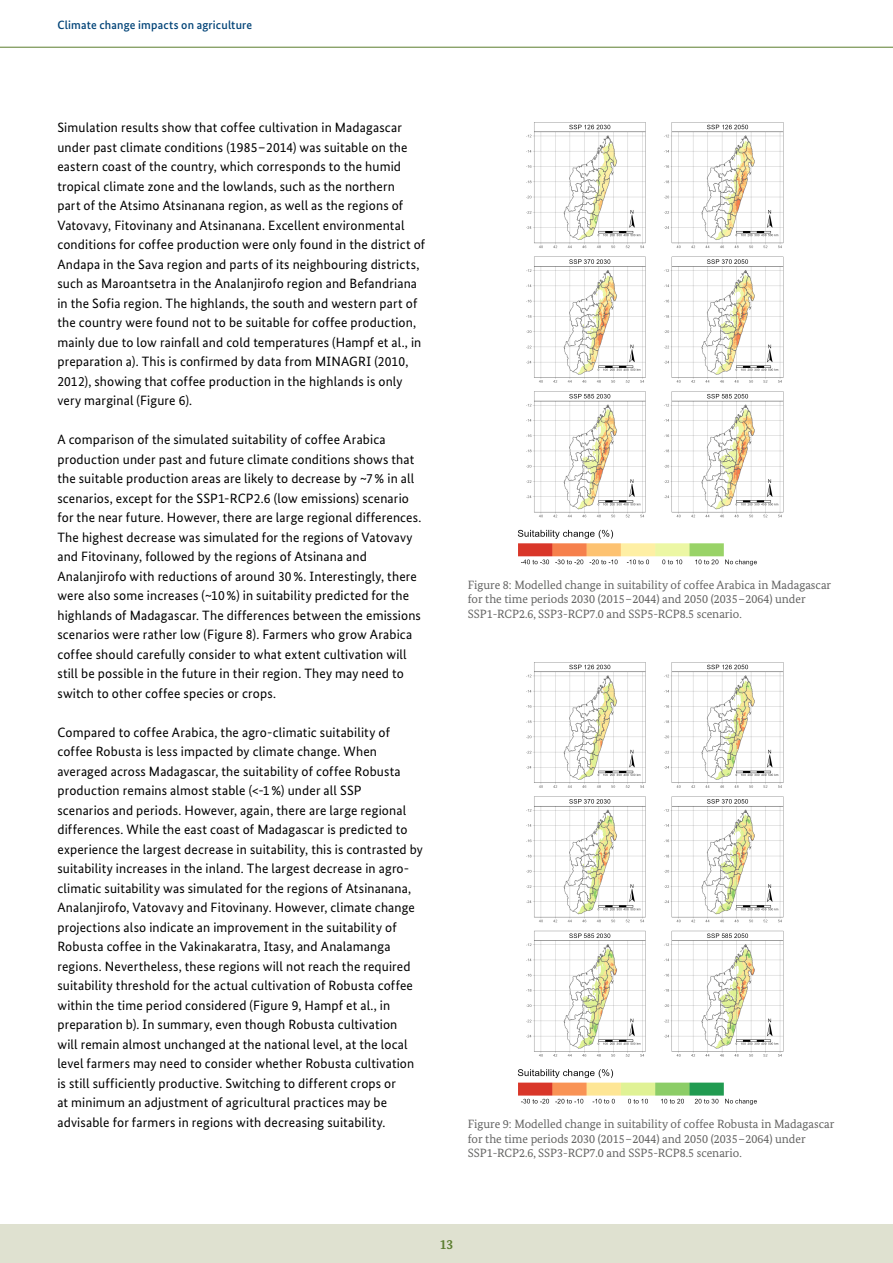
<style>
.page{position:relative;width:893px;height:1263px;background:#fff}
.page>*{position:absolute;margin:0;border:0;box-sizing:border-box;transform-origin:0 0}
.Paragraph{font:13.5px/19.5px "Bundes Sans";letter-spacing:.01em;color:#000}
.t1{font:700 13.5px "Bundes Serif";color:#5b7d2e}
.Chart_photo_description{font:12px/14.4px "Bundes Serif";color:#636362}
.t2{font:500 12px "Bundes Sans";letter-spacing:.015em;color:#004377}
</style>
<div class="page">
<div style="left:0;top:1224px;width:893px;height:39px;background:#dfe1d0"></div>
<hr style="left:0;top:47px;width:893px;height:1px;background:#5b7d2e">
<img style="left:517px;top:122px;width:267px;height:444px">
<img style="left:517px;top:662px;width:267px;height:443px">
<p class="t2" style="left:57px;top:17px;width:196px">Climate change impacts on agriculture</p>
<p class="Paragraph" style="left:57px;top:117px;width:369px">Simulation results show that coffee cultivation in Madagascar under past climate conditions (1985–2014) was suitable on the eastern coast of the country, which corresponds to the humid tropical climate zone and the lowlands, such as the northern<br>part of the Atsimo Atsinanana region, as well as the regions of Vatovavy, Fitovinany and Atsinanana. Excellent environmental conditions for coffee production were only found in the district of Andapa in the Sava region and parts of its neighbouring districts, such as Maroantsetra in the Analanjirofo region and Befandriana in the Sofia region. The highlands, the south and western part of the country were found not to be suitable for coffee production, mainly due to low rainfall and cold temperatures (Hampf et al., in preparation a). This is confirmed by data from MINAGRI (2010, 2012), showing that coffee production in the highlands is only very marginal (Figure 6).</p>
<p class="Paragraph" style="left:57px;top:429px;width:366px">A comparison of the simulated suitability of coffee Arabica production under past and future climate conditions shows that the suitable production areas are likely to decrease by ~7% in all scenarios, except for the SSP1-RCP2.6 (low emissions) scenario for the near future. However, there are large regional differences.<br>The highest decrease was simulated for the regions of Vatovavy and Fitovinany, followed by the regions of Atsinana and Analanjirofo with reductions of around 30%. Interestingly, there were also some increases (~10%) in suitability predicted for the highlands of Madagascar. The differences between the emissions scenarios were rather low (Figure 8). Farmers who grow Arabica coffee should carefully consider to what extent cultivation will still be possible in the future in their region. They may need to switch to other coffee species or crops.</p>
<p class="Paragraph" style="left:57px;top:722px;width:367px">Compared to coffee Arabica, the agro-climatic suitability of coffee Robusta is less impacted by climate change. When averaged across Madagascar, the suitability of coffee Robusta production remains almost stable (&lt;-1%) under all SSP<br>scenarios and periods. However, again, there are large regional differences. While the east coast of Madagascar is predicted to experience the largest decrease in suitability, this is contrasted by suitability increases in the inland. The largest decrease in agro&shy;climatic suitability was simulated for the regions of Atsinanana, Analanjirofo, Vatovavy and Fitovinany. However, climate change projections also indicate an improvement in the suitability of Robusta coffee in the Vakinakaratra, Itasy, and Analamanga regions. Nevertheless, these regions will not reach the required suitability threshold for the actual cultivation of Robusta coffee within the time period considered (Figure 9, Hampf et al., in preparation b). In summary, even though Robusta cultivation<br>will remain almost unchanged at the national level, at the local level farmers may need to consider whether Robusta cultivation is still sufficiently productive. Switching to different crops or<br>at minimum an adjustment of agricultural practices may be advisable for farmers in regions with decreasing suitability.</p>
<p class="Chart_photo_description" style="left:468px;top:578px;width:365px">Figure 8: Modelled change in suitability of coffee Arabica in Madagascar for the time periods 2030 (2015–2044) and 2050 (2035–2064) under<br>SSP1-RCP2.6, SSP3-RCP7.0 and SSP5-RCP8.5 scenario.</p>
<p class="Chart_photo_description" style="left:468px;top:1117px;width:368px">Figure 9: Modelled change in suitability of coffee Robusta in Madagascar for the time periods 2030 (2015–2044) and 2050 (2035–2064) under<br>SSP1-RCP2.6, SSP3-RCP7.0 and SSP5-RCP8.5 scenario.</p>
<p class="t1" style="left:440px;top:1236px;width:15px">13</p>
</div>
